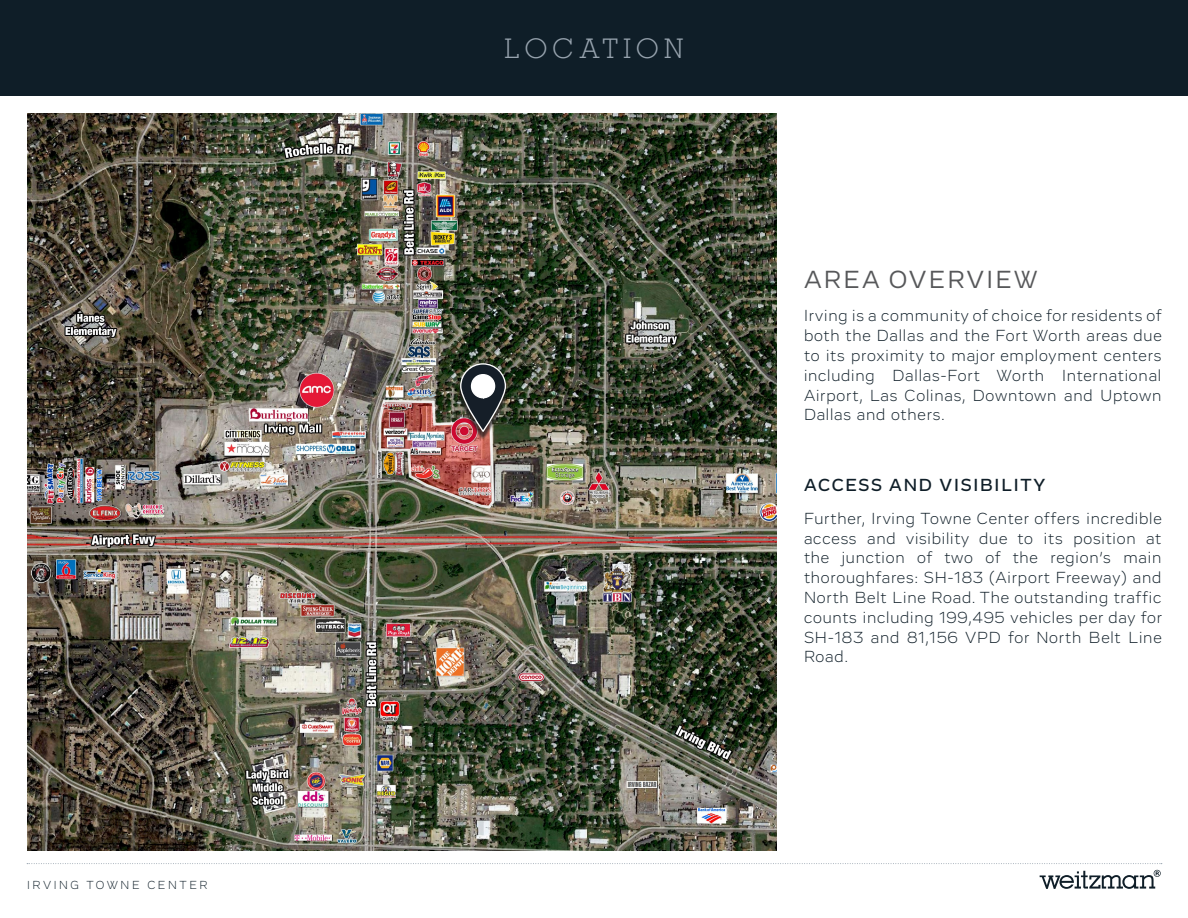
<style>
.page{position:relative;width:1188px;height:918px;background:#fff}
.page>*{position:absolute;margin:0;border:0;box-sizing:border-box;transform-origin:0 0}
.t1{font:300 27px "Memphis LT Std";letter-spacing:.2em;color:#97a3ae}
.t2{font:25.5px "Vito";letter-spacing:.085em;color:#57585a}
.t3{font:500 18px "Vito";letter-spacing:.1em;color:#0f1e28}
.t4{font:300 16.5px/19.8px "Vito";letter-spacing:.05em;color:#0f1e28;text-align:justify}
.t5{font:300 12px "Vito";letter-spacing:.215em;color:#0f1e28}
</style>
<div class="page">
<div style="left:0;top:0;width:1188px;height:96px;background:#0f1e28"></div>
<svg style="left:27px;top:863px;width:1135px;height:1px"></svg>
<svg style="left:1040px;top:870px;width:121px;height:19px"></svg>
<img style="left:27px;top:113px;width:750px;height:737px">
<div style="left:458px;top:367px;width:50px;height:73px;background:#231f20;opacity:.75"></div>
<svg style="left:460px;top:363px;width:46px;height:68px"></svg>
<p class="t5" style="left:27px;top:878px;width:182px">IRVING TOWNE CENTER</p>
<p class="t1" style="left:504px;top:32px;width:181px">LOCATION</p>
<p class="t2" style="left:804px;top:264px;width:235px">AREA OVERVIEW</p>
<p class="t4" style="left:804px;top:306px;width:359px">Irving is a community of choice for residents of both the Dallas and the Fort Worth areas due to its proximity to major employment centers including Dallas-Fort Worth International Airport, Las Colinas, Downtown and Uptown Dallas and others.</p>
<p class="t3" style="left:804px;top:474px;width:243px">ACCESS AND VISIBILITY</p>
<p class="t4" style="left:804px;top:508px;width:360px">Further, Irving Towne Center offers incredible access and visibility due to its position at the junction of two of the region’s main thoroughfares: SH-183 (Airport Freeway) and North Belt Line Road. The outstanding traffic counts including 199,495 vehicles per day for SH-183 and 81,156 VPD for North Belt Line Road.</p>
</div>
